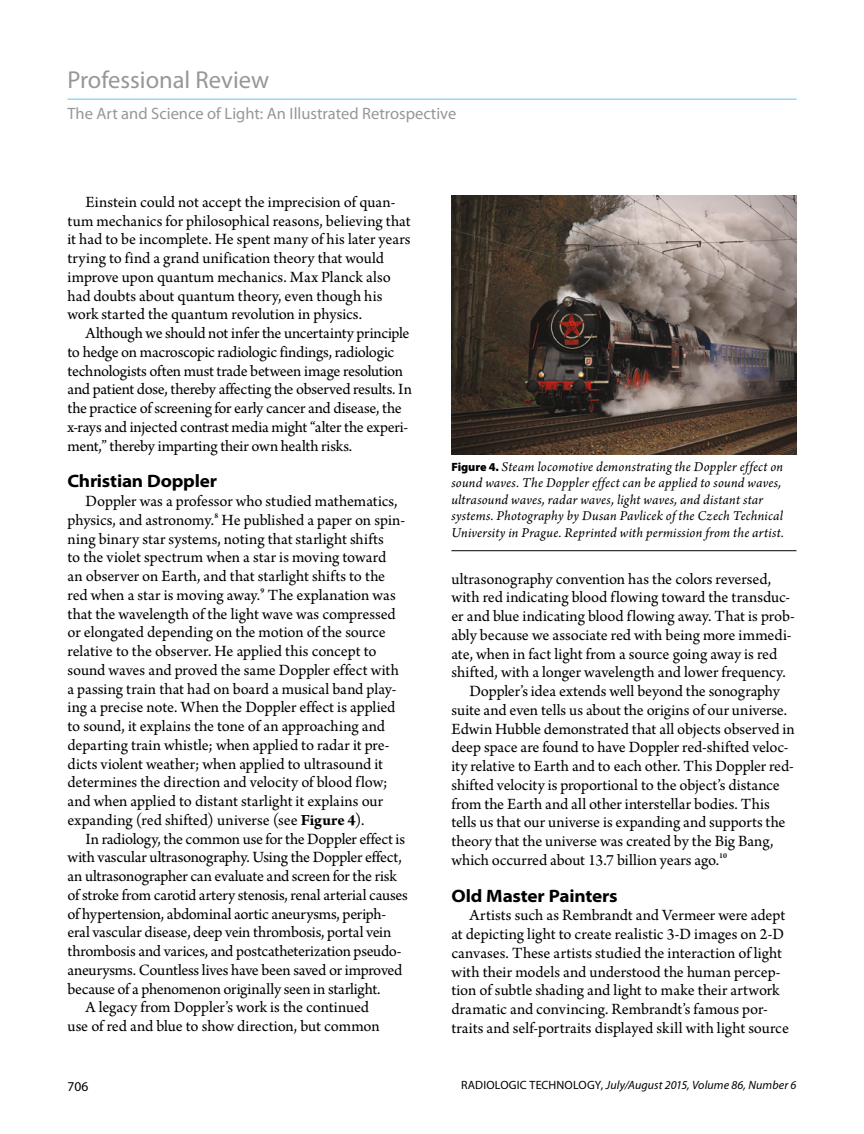
<style>
.page{position:relative;width:864px;height:1134px;background:#fff}
.page>*{position:absolute;margin:0;border:0;box-sizing:border-box;transform-origin:0 0}
.t1{font:24.6px "Myriad Pro";color:#969797}
.Subhead_1{font:700 semi-expanded 18px "Myriad Pro";letter-spacing:-.015em;color:#000}
.Body{font:16.5px/18.8px "Arno Pro";letter-spacing:-.005em;color:#000}
.t2{font:16.5px "Myriad Pro";color:#969797}
.Captions{font:italic 14.25px/16.5px "Arno Pro";letter-spacing:.015em;color:#000}
.t3{font:13.5px "Myriad Pro";color:#000}
.t4{font:italic 12px "Myriad Pro";letter-spacing:.005em;color:#000}
.s1{font-weight:700}
.s2{font-family:"Myriad Pro";font-weight:900;font-style:normal;font-size:12px}
.s3{font-style:normal}
</style>
<div class="page">
<hr style="left:68px;top:98px;width:729px;height:2px;background:#99d6f7">
<img style="left:451px;top:196px;width:345px;height:259px">
<hr style="left:451px;top:550px;width:345px;height:1px;background:#000">
<h1 class="t1" style="left:68px;top:65px;width:203px">Professional Review</h1>
<p class="t2" style="left:68px;top:103px;width:390px">The Art and Science of Light: An Illustrated Retrospective</p>
<p class="Body" style="left:68px;top:193px;width:345px;text-indent:18px">Einstein could not accept the imprecision of quan&shy;tum mechanics for philosophical reasons, believing that it had to be incomplete. He spent many of his later years trying to find a grand unification theory that would improve upon quantum mechanics. Max Planck also had doubts about quantum theory, even though his work started the quantum revolution in physics.</p>
<p class="Body" style="left:68px;top:325px;width:346px;text-indent:18px">Although we should not infer the uncertainty principle to hedge on macroscopic radiologic findings, radiologic technologists often must trade between image resolution and patient dose, thereby affecting the observed results. In the practice of screening for early cancer and disease, the x-rays and injected contrast media might “alter the experi&shy;ment,” thereby imparting their own health risks.</p>
<p class="Subhead_1" style="left:68px;top:469px;width:151px">Christian Doppler</p>
<p class="Body" style="left:68px;top:493px;width:339px;text-indent:18px">Doppler was a professor who studied mathematics, physics, and astronomy.<sup>8</sup> He published a paper on spin&shy;ning binary star systems, noting that starlight shifts<br>to the violet spectrum when a star is moving toward an observer on Earth, and that starlight shifts to the red when a star is moving away.<sup>9</sup> The explanation was that the wavelength of the light wave was compressed or elongated depending on the motion of the source relative to the observer. He applied this concept to sound waves and proved the same Doppler effect with a passing train that had on board a musical band play&shy;ing a precise note. When the Doppler effect is applied to sound, it explains the tone of an approaching and departing train whistle; when applied to radar it pre&shy;dicts violent weather; when applied to ultrasound it determines the direction and velocity of blood flow; and when applied to distant starlight it explains our expanding (red shifted) universe (see <span class="s1">Figure 4</span>).</p>
<p class="Body" style="left:68px;top:830px;width:342px;text-indent:18px">In radiology, the common use for the Doppler effect is with vascular ultrasonography. Using the Doppler effect, an ultrasonographer can evaluate and screen for the risk of stroke from carotid artery stenosis, renal arterial causes of hypertension, abdominal aortic aneurysms, periph&shy;eral vascular disease, deep vein thrombosis, portal vein thrombosis and varices, and postcatheterization pseudo&shy;aneurysms. Countless lives have been saved or improved because of a phenomenon originally seen in starlight.</p>
<p class="Body" style="left:68px;top:999px;width:314px;text-align:center">A legacy from Doppler’s work is the continued<br>use of red and blue to show direction, but common</p>
<p class="Captions" style="left:451px;top:459px;width:334px"><span class="s2">Figure 4.</span> Steam locomotive demonstrating the Doppler effect on sound waves. The Doppler effect can be applied to sound waves, ultrasound waves, radar waves, light waves, and distant star systems. Photography by Dusan Pavlicek of the Czech Technical University in Prague. Reprinted with permission from the artist.</p>
<p class="Body" style="left:451px;top:570px;width:345px">ultrasonography convention has the colors reversed, with red indicating blood flowing toward the transduc&shy;er and blue indicating blood flowing away. That is prob&shy;ably because we associate red with being more immedi&shy;ate, when in fact light from a source going away is red shifted, with a longer wavelength and lower frequency.</p>
<p class="Body" style="left:451px;top:683px;width:345px;text-indent:18px">Doppler’s idea extends well beyond the sonography suite and even tells us about the origins of our universe.<br>Edwin Hubble demonstrated that all objects observed in deep space are found to have Doppler red-shifted veloc&shy;ity relative to Earth and to each other. This Doppler red&shy;shifted velocity is proportional to the object’s distance from the Earth and all other interstellar bodies. This tells us that our universe is expanding and supports the theory that the universe was created by the Big Bang, which occurred about 13.7 billion years ago.<sup>10</sup></p>
<p class="Subhead_1" style="left:451px;top:884px;width:168px">Old Master Painters</p>
<p class="Body" style="left:451px;top:907px;width:339px;text-indent:18px">Artists such as Rembrandt and Vermeer were adept at depicting light to create realistic 3-D images on 2-D canvases. These artists studied the interaction of light with their models and understood the human percep&shy;tion of subtle shading and light to make their artwork dramatic and convincing. Rembrandt’s famous por&shy;traits and self-portraits displayed skill with light source</p>
<p class="t3" style="left:68px;top:1078px;width:22px">706</p>
<p class="t4" style="left:461px;top:1078px;width:337px"><span class="s3">RADIOLOGIC TECHNOLOGY,</span> July/August 2015, Volume 86, Number 6</p>
</div>
